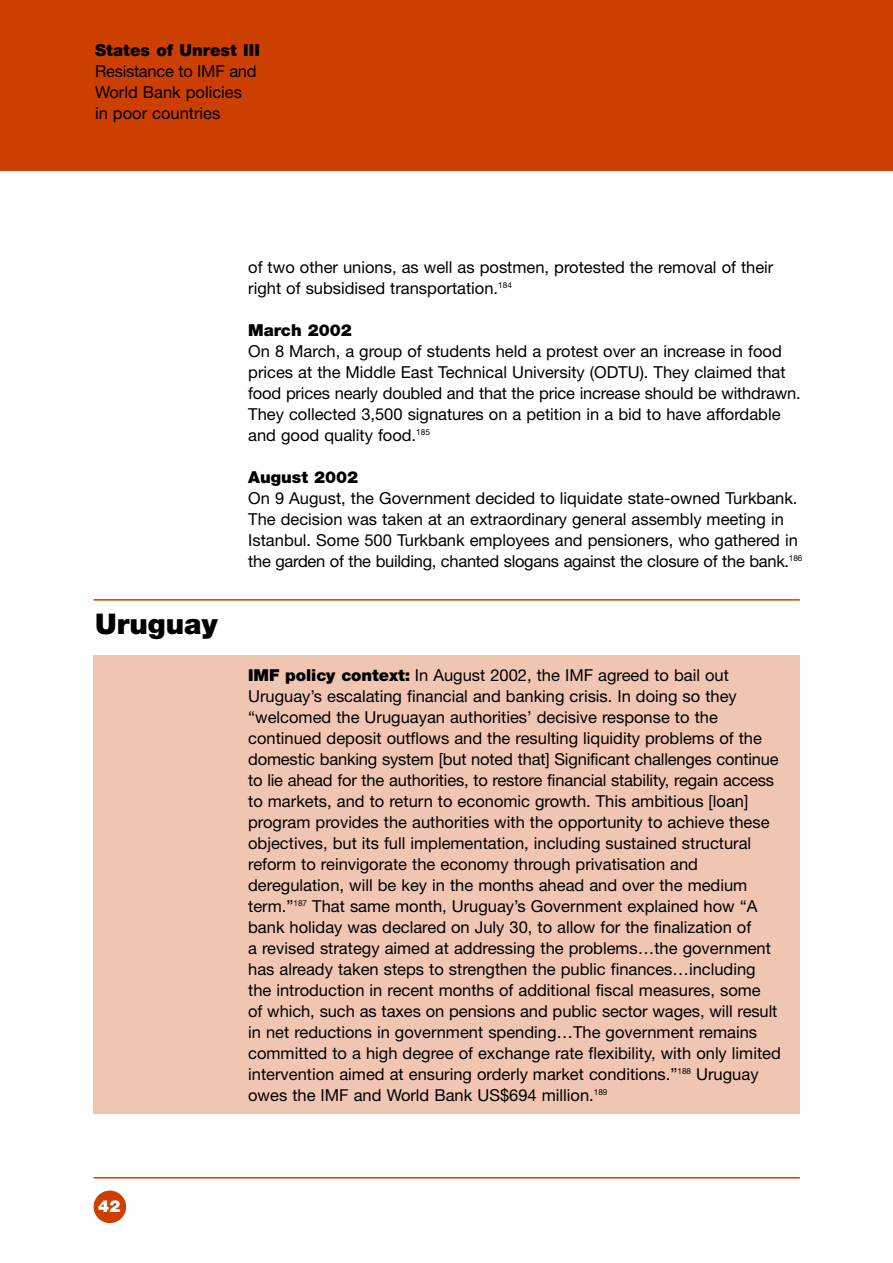
<style>
.page{position:relative;width:893px;height:1263px;background:#fff}
.page>*{position:absolute;margin:0;border:0;box-sizing:border-box;transform-origin:0 0}
.t1{font:900 28.5px "Helvetica Neue";color:#000}
.t2{font:16.5px/21px "Helvetica Neue";color:#000}
.t3{font:900 16.5px "Helvetica Neue";color:#000}
.t4{font:900 16.5px "Helvetica Neue";color:#fff}
.s1{font-weight:900}
</style>
<div class="page">
<hr style="left:94px;top:1177px;width:705px;height:2px;background:#cc3f00">
<div style="left:0;top:0;width:892px;height:170px;background:#cc3f00"></div>
<div style="left:94px;top:1191px;width:32px;height:32px;background:#cc3f00;border-radius:50%"></div>
<hr style="left:94px;top:599px;width:705px;height:2px;background:#cc3f00">
<div style="left:94px;top:655px;width:705px;height:459px;background:#f0c6b3"></div>
<p class="t3" style="left:95px;top:44px;width:166px">States of Unrest III</p>
<p class="t2" style="left:95px;top:62px;width:163px">Resistance to IMF and<br>World Bank policies in poor countries</p>
<h1 class="t1" style="left:95px;top:614px;width:124px">Uruguay</h1>
<p class="t2" style="left:248px;top:258px;width:526px">of two other unions, as well as postmen, protested the removal of their right of subsidised transportation.<sup>184</sup></p>
<p class="t3" style="left:248px;top:324px;width:105px">March 2002</p>
<p class="t2" style="left:248px;top:342px;width:554px">On 8 March, a group of students held a protest over an increase in food prices at the Middle East Technical University (ODTU). They claimed that food prices nearly doubled and that the price increase should be withdrawn.<br>They collected 3,500 signatures on a petition in a bid to have affordable and good quality food.<sup>185</sup></p>
<p class="t3" style="left:248px;top:471px;width:112px">August 2002</p>
<p class="t2" style="left:248px;top:489px;width:555px">On 9 August, the Government decided to liquidate state-owned Turkbank.<br>The decision was taken at an extraordinary general assembly meeting in Istanbul. Some 500 Turkbank employees and pensioners, who gathered in the garden of the building, chanted slogans against the closure of the bank.<sup>186</sup></p>
<p class="t2" style="left:248px;top:666px;width:534px"><span class="s1">IMF policy context:</span> In August 2002, the IMF agreed to bail out Uruguay’s escalating financial and banking crisis. In doing so they “welcomed the Uruguayan authorities’ decisive response to the continued deposit outflows and the resulting liquidity problems of the domestic banking system [but noted that] Significant challenges continue to lie ahead for the authorities, to restore financial stability, regain access to markets, and to return to economic growth. This ambitious [loan] program provides the authorities with the opportunity to achieve these objectives, but its full implementation, including sustained structural reform to reinvigorate the economy through privatisation and deregulation, will be key in the months ahead and over the medium term.”<sup>187</sup> That same month, Uruguay’s Government explained how “A bank holiday was declared on July 30, to allow for the finalization of<br>a revised strategy aimed at addressing the problems…the government has already taken steps to strengthen the public finances…including the introduction in recent months of additional fiscal measures, some<br>of which, such as taxes on pensions and public sector wages, will result in net reductions in government spending…The government remains committed to a high degree of exchange rate flexibility, with only limited intervention aimed at ensuring orderly market conditions.”<sup>188</sup> Uruguay owes the IMF and World Bank US$694 million.<sup>189</sup></p>
<p class="t4" style="left:98px;top:1201px;width:24px">42</p>
</div>
